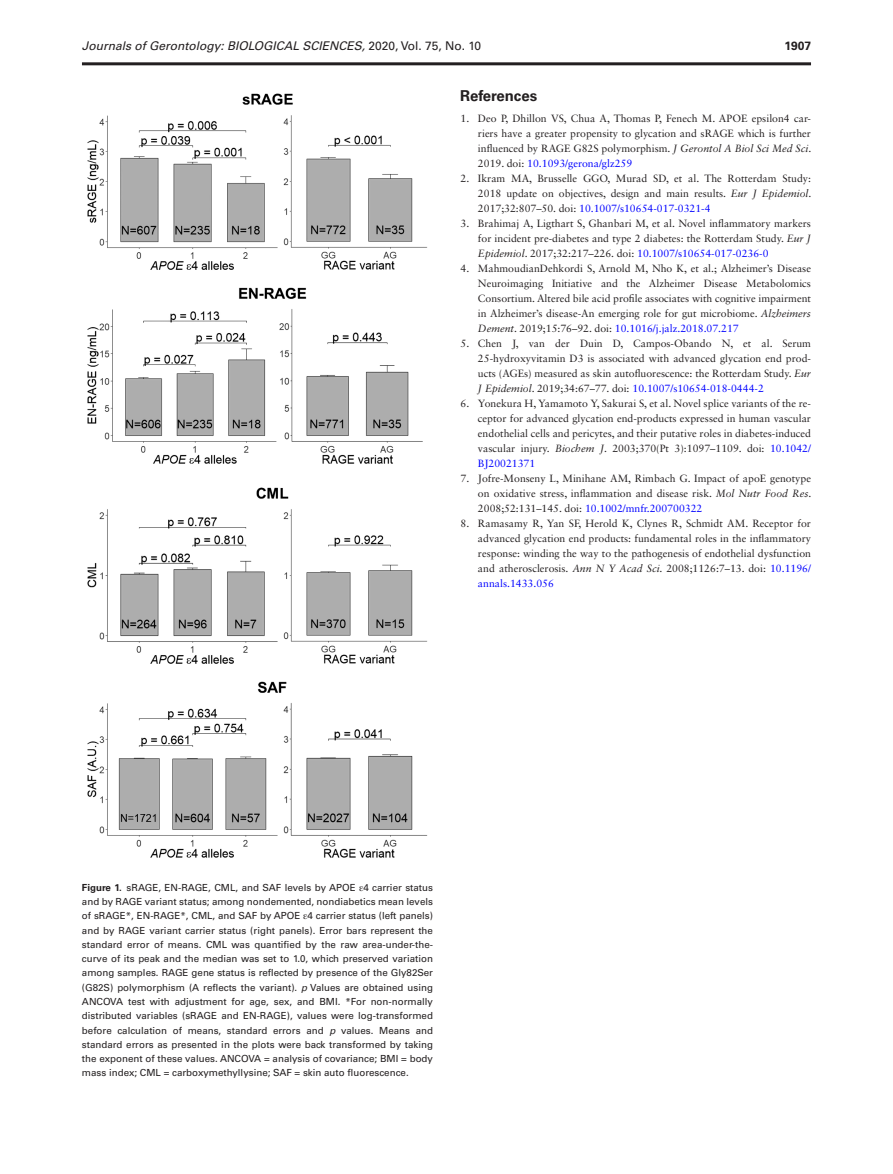
<style>
.page{position:relative;width:893px;height:1174px;background:#fff}
.page>*{position:absolute;margin:0;border:0;box-sizing:border-box;transform-origin:0 0}
.t1{font:700 15px "Univers LT Std";color:#231f20}
.t2{font:italic 12px "Univers LT Std";color:#231f20}
.t3{font:700 12px "Univers LT Std";color:#231f20}
.t4{font:10.5px/15px "Sabon LT Std";color:#231f20;text-align:justify}
.t5{font:9.75px/14.2px "Univers LT Std";color:#231f20;text-align:justify}
.s1{font-style:normal}
.s2{font-style:italic}
.s3{color:#00f}
.s4{font-weight:700}
.s5{font-family:"Gandhari Unicode"}
</style>
<div class="page">
<img style="left:87px;top:93px;width:341px;height:765px">
<hr style="left:82px;top:62px;width:729px;height:3px;background:#231f20">
<p class="t2" style="left:82px;top:39px;width:401px">Journals of Gerontology: BIOLOGICAL SCIENCES, <span class="s1">2020, Vol. 75, No. 10</span></p>
<p class="t3" style="left:785px;top:39px;width:28px">1907</p>
<h1 class="t1" style="left:460px;top:87px;width:79px">References</h1>
<p class="t4" style="left:478px;top:111px;width:335px;text-indent:-17px">1. Deo P, Dhillon VS, Chua A, Thomas P, Fenech M. APOE epsilon4 car&shy;riers have a greater propensity to glycation and sRAGE which is further influenced by RAGE G82S polymorphism. <span class="s2">J Gerontol A Biol Sci Med Sci</span>.<br>2019. doi: <span class="s3">10.1093/gerona/glz259</span></p>
<p class="t4" style="left:478px;top:171px;width:335px;text-indent:-17px">2. Ikram MA, Brusselle GGO, Murad SD, et al. The Rotterdam Study:<br>2018 update on objectives, design and main results. <span class="s2">Eur J Epidemiol</span>.<br>2017;32:807–50. doi: <span class="s3">10.1007/s10654-017-0321-4</span></p>
<p class="t4" style="left:478px;top:216px;width:335px;text-indent:-17px">3. Brahimaj A, Ligthart S, Ghanbari M, et al. Novel inflammatory markers for incident pre-diabetes and type 2 diabetes: the Rotterdam Study. <span class="s2">Eur J Epidemiol</span>. 2017;32:217–226. doi: <span class="s3">10.1007/s10654-017-0236-0</span></p>
<p class="t4" style="left:478px;top:261px;width:335px;text-indent:-17px">4. MahmoudianDehkordi S, Arnold M, Nho K, et al.; Alzheimer’s Disease Neuroimaging Initiative and the Alzheimer Disease Metabolomics Consortium. Altered bile acid profile associates with cognitive impairment in Alzheimer’s disease-An emerging role for gut microbiome. <span class="s2">Alzheimers Dement</span>. 2019;15:76–92. doi: <span class="s3">10.1016/j.jalz.2018.07.217</span></p>
<p class="t4" style="left:478px;top:336px;width:335px;text-indent:-17px">5. Chen J, van der Duin D, Campos-Obando N, et al. Serum 25-hydroxyvitamin D3 is associated with advanced glycation end prod&shy;ucts (AGEs) measured as skin autofluorescence: the Rotterdam Study. <span class="s2">Eur J Epidemiol</span>. 2019;34:67–77. doi: <span class="s3">10.1007/s10654-018-0444-2</span></p>
<p class="t4" style="left:478px;top:396px;width:335px;text-indent:-17px">6. Yonekura H, Yamamoto Y, Sakurai S, et al. Novel splice variants of the re&shy;ceptor for advanced glycation end-products expressed in human vascular endothelial cells and pericytes, and their putative roles in diabetes-induced vascular injury. <span class="s2">Biochem J</span>. 2003;370(Pt 3):1097–1109. doi: <span class="s3">10.1042/ BJ20021371</span></p>
<p class="t4" style="left:478px;top:471px;width:335px;text-indent:-17px">7. Jofre-Monseny L, Minihane AM, Rimbach G. Impact of apoE genotype on oxidative stress, inflammation and disease risk. <span class="s2">Mol Nutr Food Res</span>.<br>2008;52:131–145. doi: <span class="s3">10.1002/mnfr.200700322</span></p>
<p class="t4" style="left:478px;top:516px;width:335px;text-indent:-17px">8. Ramasamy R, Yan SF, Herold K, Clynes R, Schmidt AM. Receptor for advanced glycation end products: fundamental roles in the inflammatory response: winding the way to the pathogenesis of endothelial dysfunction and atherosclerosis. <span class="s2">Ann N Y Acad Sci</span>. 2008;1126:7–13. doi: <span class="s3">10.1196/ annals.1433.056</span></p>
<p class="t5" style="left:82px;top:880px;width:353px"><span class="s4">Figure 1.</span> sRAGE, EN-RAGE, CML, and SAF levels by APOE <span class="s5">ε</span>4 carrier status and by RAGE variant status; among nondemented, nondiabetics mean levels of sRAGE*, EN-RAGE*, CML, and SAF by APOE <span class="s5">ε</span>4 carrier status (left panels) and by RAGE variant carrier status (right panels). Error bars represent the standard error of means. CML was quantified by the raw area-under-the&shy;curve of its peak and the median was set to 1.0, which preserved variation among samples. RAGE gene status is reflected by presence of the Gly82Ser (G82S) polymorphism (A reflects the variant). <span class="s2">p</span> Values are obtained using ANCOVA test with adjustment for age, sex, and BMI. *For non-normally distributed variables (sRAGE and EN-RAGE), values were log-transformed before calculation of means, standard errors and <span class="s2">p</span> values. Means and standard errors as presented in the plots were back transformed by taking the exponent of these values. ANCOVA = analysis of covariance; BMI = body mass index; CML = carboxymethyllysine; SAF = skin auto fluorescence.</p>
</div>
